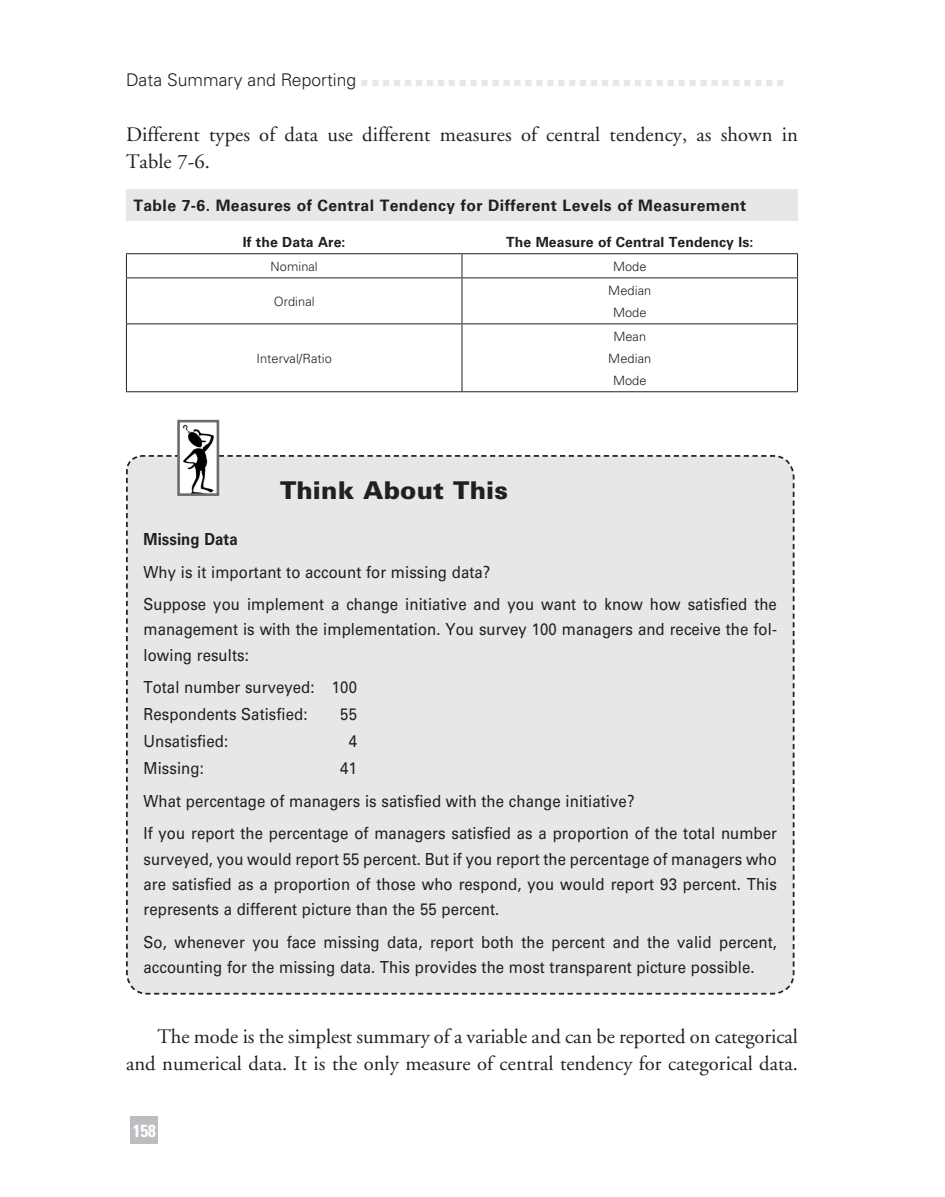
<style>
.page{position:relative;width:945px;height:1197px;background:#fff}
.page>*{position:absolute;margin:0;border:0;box-sizing:border-box;transform-origin:0 0}
.t1{font:900 24.5px "Univers";letter-spacing:.005em;color:#231f20}
.TX{font:20.65px/27.1px "Adobe Garamond";letter-spacing:.005em;color:#231f20;text-align:right}
.TXF{font:20.65px/27.1px "Adobe Garamond";letter-spacing:.005em;color:#231f20}
.t2{font:300 17.5px "Univers";color:#231f20}
.t3{font:700 condensed 17.5px "Univers";color:#fff}
.t4{font:16.62px/32.4px "Univers";letter-spacing:.005em;color:#231f20;scale:.9 1}
.t5{font:700 15.75px "Univers";letter-spacing:.025em;color:#231f20}
.t6{font:700 14px "Univers";letter-spacing:.005em;color:#231f20}
.t7{font:300 12.78px/21.9px "Univers";letter-spacing:.005em;color:#231f20;text-align:center}
.s1{color:#e6e7e9}
.s2{font-weight:700}
</style>
<div class="page">
<div style="left:130px;top:1116px;width:28px;height:28px;background:#bcbdc0"></div>
<div style="left:126px;top:454px;width:669px;height:541px;background:#e6e7e9"></div>
<img style="left:181px;top:424px;width:34px;height:68px">
<div style="left:177px;top:420px;width:42px;height:76px;border:3px solid #6c6d70"></div>
<div style="left:126px;top:189px;width:672px;height:31px;background:#e6e7e9"></div>
<svg style="left:126px;top:254px;width:1px;height:23px"></svg>
<svg style="left:462px;top:254px;width:1px;height:23px"></svg>
<svg style="left:797px;top:254px;width:1px;height:23px"></svg>
<hr style="left:126px;top:277px;width:336px;height:1px;background:#231f20">
<hr style="left:126px;top:278px;width:1px;height:45px;background:#231f20">
<hr style="left:462px;top:277px;width:336px;height:1px;background:#231f20">
<hr style="left:462px;top:278px;width:1px;height:45px;background:#231f20">
<hr style="left:797px;top:278px;width:1px;height:45px;background:#231f20">
<hr style="left:126px;top:323px;width:336px;height:1px;background:#231f20">
<hr style="left:126px;top:324px;width:1px;height:67px;background:#231f20">
<hr style="left:462px;top:323px;width:336px;height:1px;background:#231f20">
<hr style="left:462px;top:324px;width:1px;height:67px;background:#231f20">
<hr style="left:797px;top:324px;width:1px;height:67px;background:#231f20">
<hr style="left:126px;top:391px;width:336px;height:1px;background:#231f20">
<hr style="left:462px;top:391px;width:336px;height:1px;background:#231f20">
<hr style="left:126px;top:253px;width:336px;height:1px;background:#231f20">
<hr style="left:462px;top:253px;width:336px;height:1px;background:#231f20">
<p class="t2" style="left:126px;top:70px;width:659px">Data Summary and Reporting <span class="s1">■■■■■■■■■■■■■■■■■■■■■■■■■■■■■■■■■■■■■■■</span></p>
<p class="TXF" style="left:126px;top:121px;width:674px">Different types of data use different measures of central tendency, as shown in<br>Table 7-6.</p>
<p class="t5" style="left:133px;top:196px;width:614px">Table 7-6. Measures of Central Tendency for Different Levels of Measurement</p>
<p class="t6" style="left:243px;top:234px;width:104px">If the Data Are:</p>
<p class="t6" style="left:506px;top:234px;width:249px">The Measure of Central Tendency Is:</p>
<p class="t7" style="left:271px;top:255px;width:49px">Nominal</p>
<p class="t7" style="left:613px;top:255px;width:35px">Mode</p>
<p class="t7" style="left:274px;top:290px;width:42px">Ordinal</p>
<p class="t7" style="left:608px;top:280px;width:44px">Median<br>Mode</p>
<p class="t7" style="left:257px;top:347px;width:77px">Interval/Ratio</p>
<p class="t7" style="left:608px;top:326px;width:44px">Mean<br>Median<br>Mode</p>
<p class="t1" style="left:280px;top:475px;width:230px">Think About This</p>
<p class="t4" style="left:144px;top:523px;width:705px"><span class="s2">Missing Data<br></span>Why is it important to account for missing data?<br>Suppose you implement a change initiative and you want to know how satisfied the</p>
<p class="t4" style="left:144px;top:617px;width:705px;line-height:25.4px">management is with the implementation. You survey 100 managers and receive the fol&shy;lowing results:</p>
<p class="t4" style="left:144px;top:674px;width:239px;line-height:27.1px">Total number surveyed: 100<br>Respondents Satisfied:</p>
<p class="t4" style="left:340px;top:698px;width:20px">55</p>
<p class="t4" style="left:144px;top:725px;width:96px">Unsatisfied:</p>
<p class="t4" style="left:349px;top:725px;width:11px">4</p>
<p class="t4" style="left:144px;top:752px;width:69px">Missing:</p>
<p class="t4" style="left:144px;top:752px;width:705px;text-indent:197px">41<br>What percentage of managers is satisfied with the change initiative?<br>If you report the percentage of managers satisfied as a proportion of the total number</p>
<p class="t4" style="left:144px;top:846px;width:705px;line-height:25.4px;text-align:justify">surveyed, you would report 55 percent. But if you report the percentage of managers who are satisfied as a proportion of those who respond, you would report 93 percent. This represents a different picture than the 55 percent.</p>
<p class="t4" style="left:144px;top:929px;width:705px;line-height:25.4px">So, whenever you face missing data, report both the percent and the valid percent, accounting for the missing data. This provides the most transparent picture possible.</p>
<p class="TX" style="left:126px;top:1024px;width:674px">The mode is the simplest summary of a variable and can be reported on categorical and numerical data. It is the only measure of central tendency for categorical data.</p>
<p class="t3" style="left:133px;top:1120px;width:25px">158</p>
</div>
